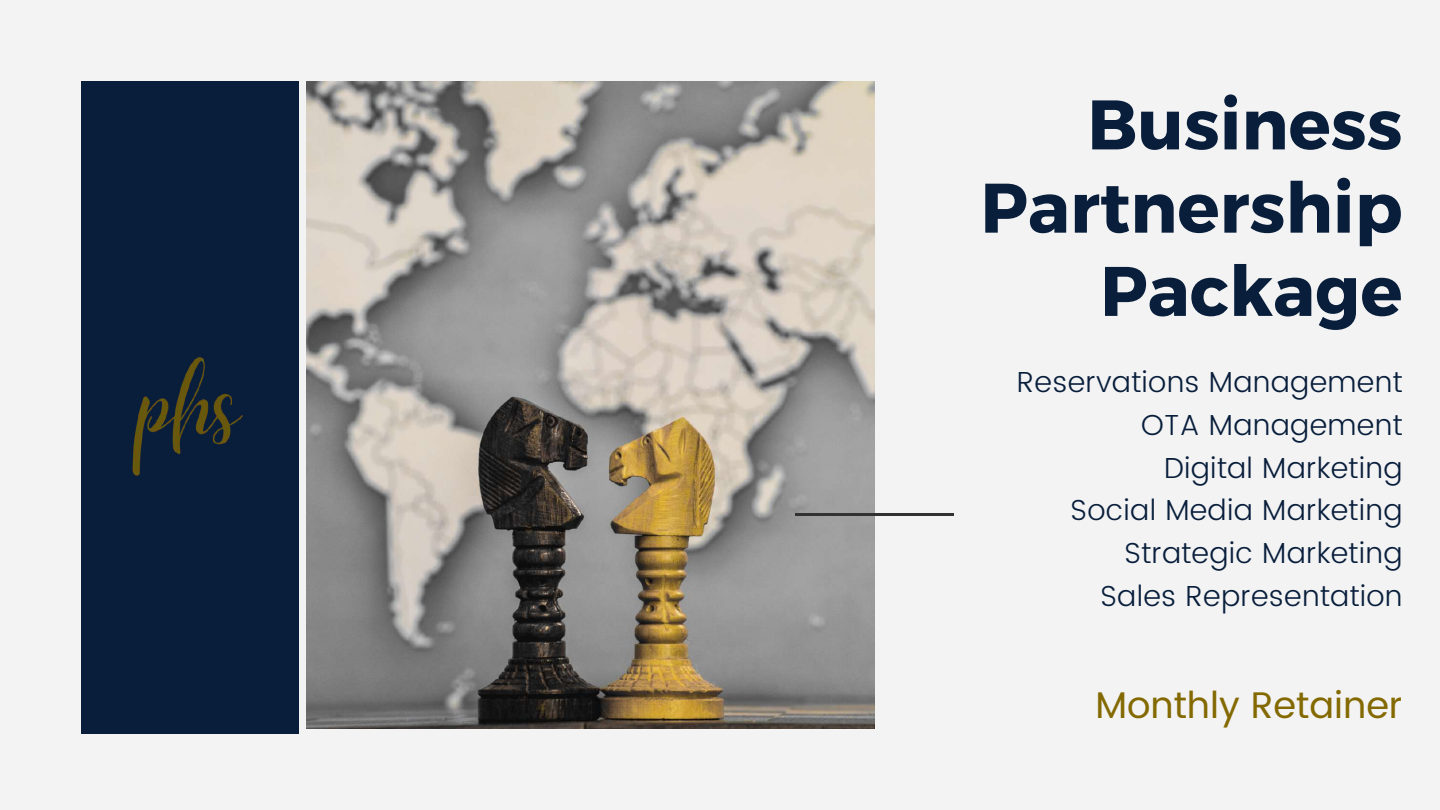
<style>
.page{position:relative;width:1440px;height:810px;background:#f3f3f4}
.page>*{position:absolute;margin:0;border:0;box-sizing:border-box;transform-origin:0 0}
.t1{font:700 70px/83.2px "Montserrat";color:#081e3b;text-align:right}
.t2{font:37px "Poppins";color:#836900}
.t3{font:300 29px/42.8px "Poppins";letter-spacing:.01em;color:#081e3b;text-align:right}
</style>
<div class="page">
<img style="left:306px;top:81px;width:568px;height:648px">
<div style="left:81px;top:81px;width:217px;height:653px;background:#081e3b"></div>
<hr style="left:795px;top:513px;width:159px;height:3px;background:#323232">
<img style="left:132px;top:357px;width:111px;height:119px">
<h1 class="t1" style="left:980px;top:79px;width:424px">Business<br>Partnership<br>Package</h1>
<p class="t3" style="left:1017px;top:361px;width:387px">Reservations Management<br>OTA Management<br>Digital Marketing<br>Social Media Marketing<br>Strategic Marketing<br>Sales Representation</p>
<p class="t2" style="left:1096px;top:684px;width:309px">Monthly Retainer</p>
</div>
